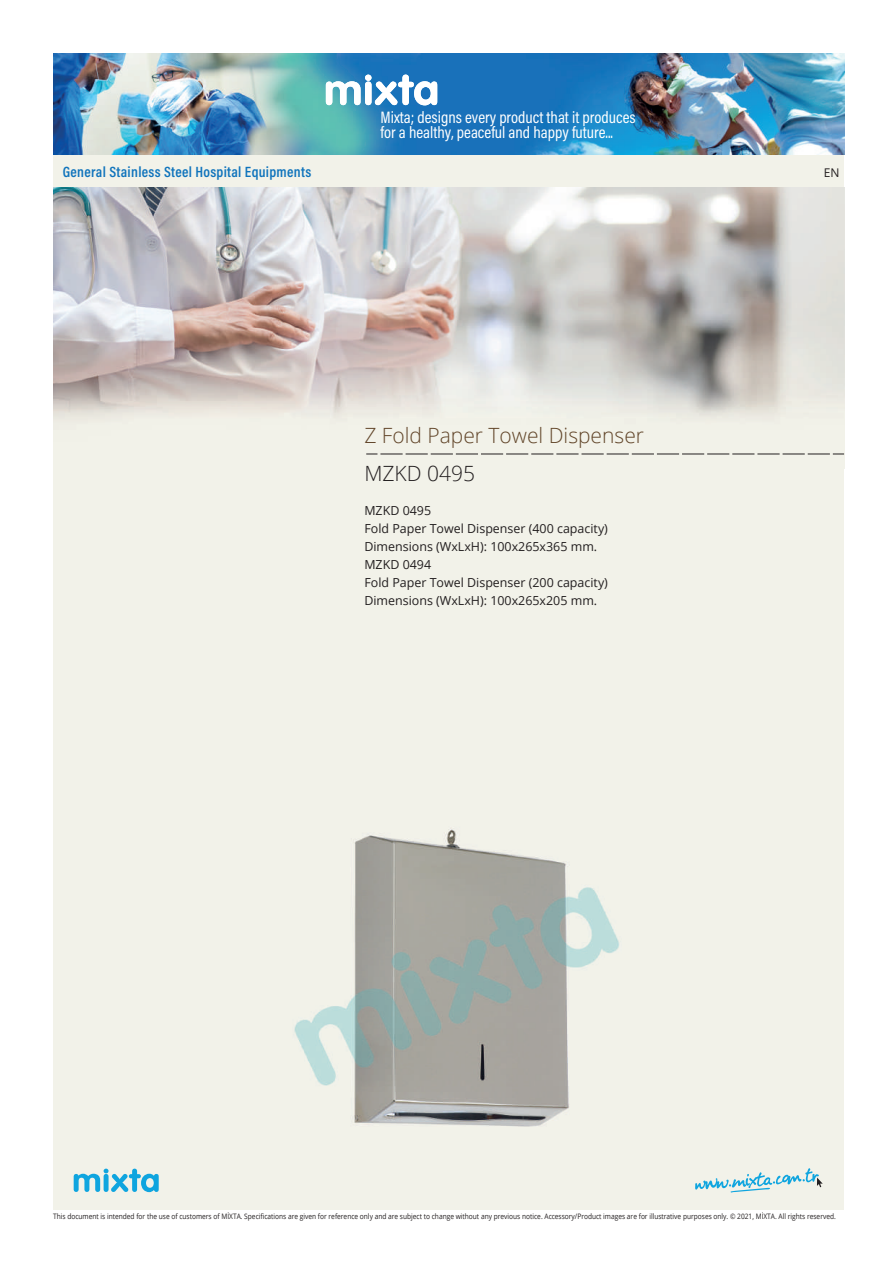
<style>
.page{position:relative;width:893px;height:1263px;background:#fff}
.page>*{position:absolute;margin:0;border:0;box-sizing:border-box;transform-origin:0 0}
.t1{font:300 21px "Open Sans";color:#62462a}
.t2{font:300 21px "Open Sans";color:#231f20}
.t3{font:16.65px/15px "Acumin Pro Cond";color:#fff}
.t4{font:600 15px "Acumin Pro Cond";letter-spacing:.02em;color:#1074bc}
.t5{font:12.45px/18px "Open Sans";color:#231f20}
.t6{font:12px "Open Sans";color:#231f20}
.t7{font:7.5px "Open Sans";color:#231f20;scale:.88 1}
</style>
<div class="page">
<div style="left:53px;top:53px;width:791px;height:1157px;background:#f2f2e9"></div>
<img style="left:53px;top:188px;width:791px;height:266px">
<svg style="left:366px;top:454px;width:478px;height:1px"></svg>
<img style="left:53px;top:53px;width:791px;height:102px">
<svg style="left:326px;top:75px;width:111px;height:30px;background:#92bfdc"></svg>
<svg style="left:695px;top:1168px;width:128px;height:24px"></svg>
<svg style="left:74px;top:1168px;width:85px;height:24px"></svg>
<img style="left:294px;top:829px;width:325px;height:298px">
<h3 class="t4" style="left:63px;top:162px;width:250px">General Stainless Steel Hospital Equipments</h3>
<h2 class="t3" style="left:381px;top:110px;width:257px">Mixta; designs every product that it produces for a healthy, peaceful and happy future...</h2>
<h1 class="t1" style="left:364px;top:421px;width:281px">Z Fold Paper Towel Dispenser</h1>
<h1 class="t2" style="left:364px;top:459px;width:112px">MZKD 0495</h1>
<h3 class="t5" style="left:364px;top:501px;width:245px">MZKD 0495<br>Fold Paper Towel Dispenser (400 capacity)<br>Dimensions (WxLxH): 100x265x365 mm.<br>MZKD 0494<br>Fold Paper Towel Dispenser (200 capacity)<br>Dimensions (WxLxH): 100x265x205 mm.</h3>
<h3 class="t6" style="left:824px;top:164px;width:17px">EN</h3>
<p class="t7" style="left:53px;top:1211px;width:891px">This document is intended for the use of customers of MİXTA. Specifications are given for reference only and are subject to change without any previous notice. Accessory/Product images are for illustrative purposes only. © 2021, MİXTA. All rights reserved.</p>
</div>
